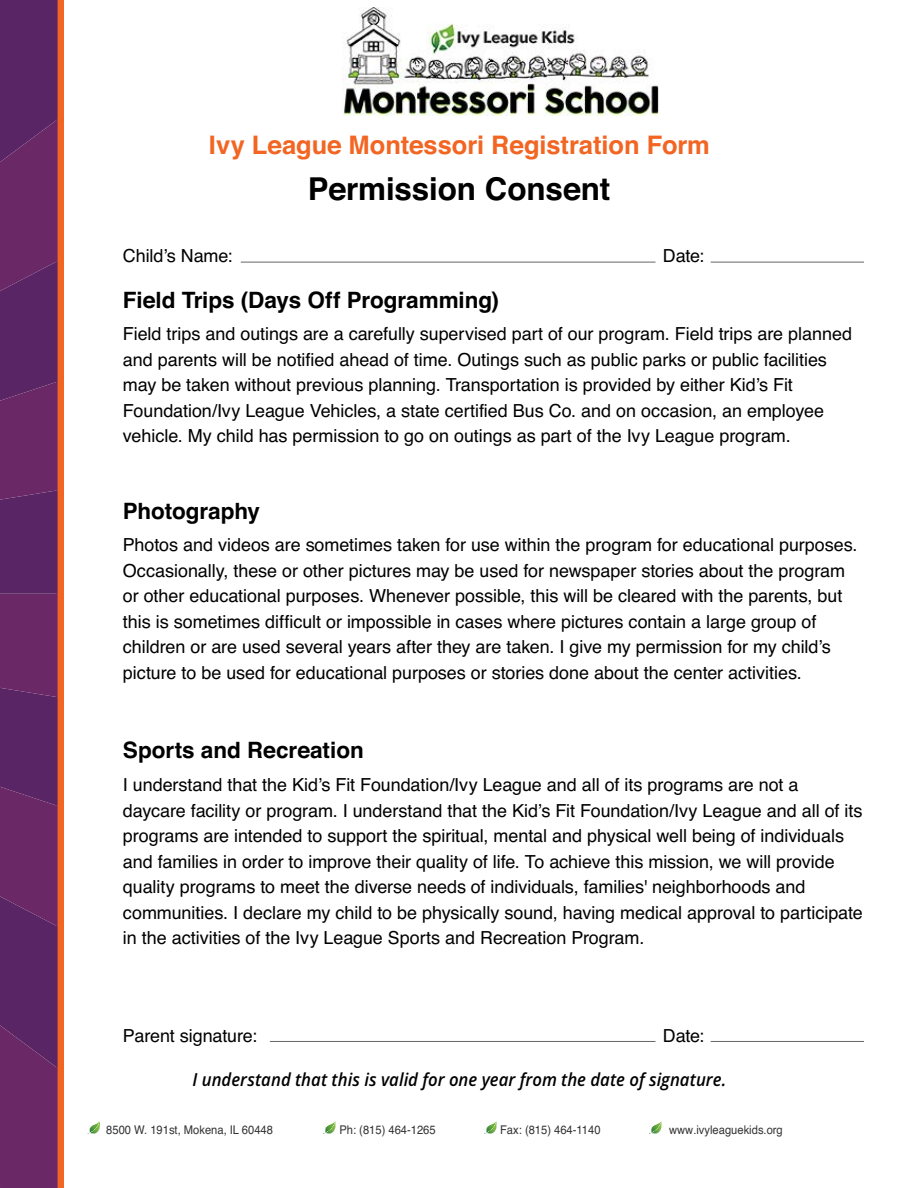
<style>
.page{position:relative;width:918px;height:1188px;background:#fff}
.page>*{position:absolute;margin:0;border:0;box-sizing:border-box;transform-origin:0 0}
.t1{font:700 31.5px "Helvetica";letter-spacing:-.005em;color:#000}
.t2{font:700 25.5px "Helvetica";color:#f26522}
.t3{font:700 22.5px "Helvetica";color:#000}
.t4{font:18px/25.5px "Helvetica";letter-spacing:-.005em;color:#000}
.t5{font:italic 600 18px "Open Sans";color:#000;scale:.93 1}
.t6{font:12px "Helvetica";color:#333;scale:.93 1}
</style>
<div class="page">
<div style="left:56px;top:0;width:8px;height:1188px;background:#f26522"></div>
<svg style="left:0;top:0;width:58px;height:1188px"></svg>
<svg style="left:89px;top:1121px;width:11px;height:13px"></svg>
<svg style="left:325px;top:1121px;width:11px;height:13px"></svg>
<svg style="left:486px;top:1121px;width:11px;height:13px"></svg>
<svg style="left:651px;top:1121px;width:11px;height:13px"></svg>
<hr style="left:270px;top:1041px;width:386px;height:1px;background:#666">
<hr style="left:711px;top:1041px;width:153px;height:1px;background:#666">
<hr style="left:241px;top:262px;width:415px;height:1px;background:#666">
<hr style="left:711px;top:262px;width:153px;height:1px;background:#666">
<img style="left:343px;top:8px;width:315px;height:108px">
<h2 class="t2" style="left:209px;top:134px;width:502px">Ivy League Montessori Registration Form</h2>
<h1 class="t1" style="left:308px;top:175px;width:304px">Permission Consent</h1>
<p class="t4" style="left:123px;top:244px;width:111px">Child’s Name:</p>
<p class="t4" style="left:663px;top:244px;width:43px">Date:</p>
<p class="t3" style="left:123px;top:291px;width:377px">Field Trips (Days Off Programming)</p>
<p class="t4" style="left:123px;top:322px;width:731px">Field trips and outings are a carefully supervised part of our program. Field trips are planned and parents will be notified ahead of time. Outings such as public parks or public facilities may be taken without previous planning. Transportation is provided by either Kid’s Fit Foundation/Ivy League Vehicles, a state certified Bus Co. and on occasion, an employee vehicle. My child has permission to go on outings as part of the Ivy League program.</p>
<p class="t3" style="left:123px;top:502px;width:139px">Photography</p>
<p class="t4" style="left:123px;top:534px;width:736px">Photos and videos are sometimes taken for use within the program for educational purposes.<br>Occasionally, these or other pictures may be used for newspaper stories about the program or other educational purposes. Whenever possible, this will be cleared with the parents, but this is sometimes difficult or impossible in cases where pictures contain a large group of children or are used several years after they are taken. I give my permission for my child’s picture to be used for educational purposes or stories done about the center activities.</p>
<p class="t3" style="left:123px;top:741px;width:242px">Sports and Recreation</p>
<p class="t4" style="left:123px;top:774px;width:741px">I understand that the Kid’s Fit Foundation/Ivy League and all of its programs are not a daycare facility or program. I understand that the Kid’s Fit Foundation/Ivy League and all of its programs are intended to support the spiritual, mental and physical well being of individuals and families in order to improve their quality of life. To achieve this mission, we will provide quality programs to meet the diverse needs of individuals, families' neighborhoods and communities. I declare my child to be physically sound, having medical approval to participate in the activities of the Ivy League Sports and Recreation Program.</p>
<p class="t4" style="left:123px;top:1024px;width:136px">Parent signature:</p>
<p class="t4" style="left:663px;top:1024px;width:43px">Date:</p>
<p class="t5" style="left:193px;top:1072px;width:575px">I understand that this is valid for one year from the date of signature.</p>
<p class="t6" style="left:106px;top:1125px;width:181px">8500 W. 191st, Mokena, IL 60448</p>
<p class="t6" style="left:339px;top:1125px;width:105px">Ph: (815) 464-1265</p>
<p class="t6" style="left:500px;top:1125px;width:110px">Fax: (815) 464-1140</p>
<p class="t6" style="left:669px;top:1121px;width:124px">www.ivyleaguekids.org</p>
</div>
